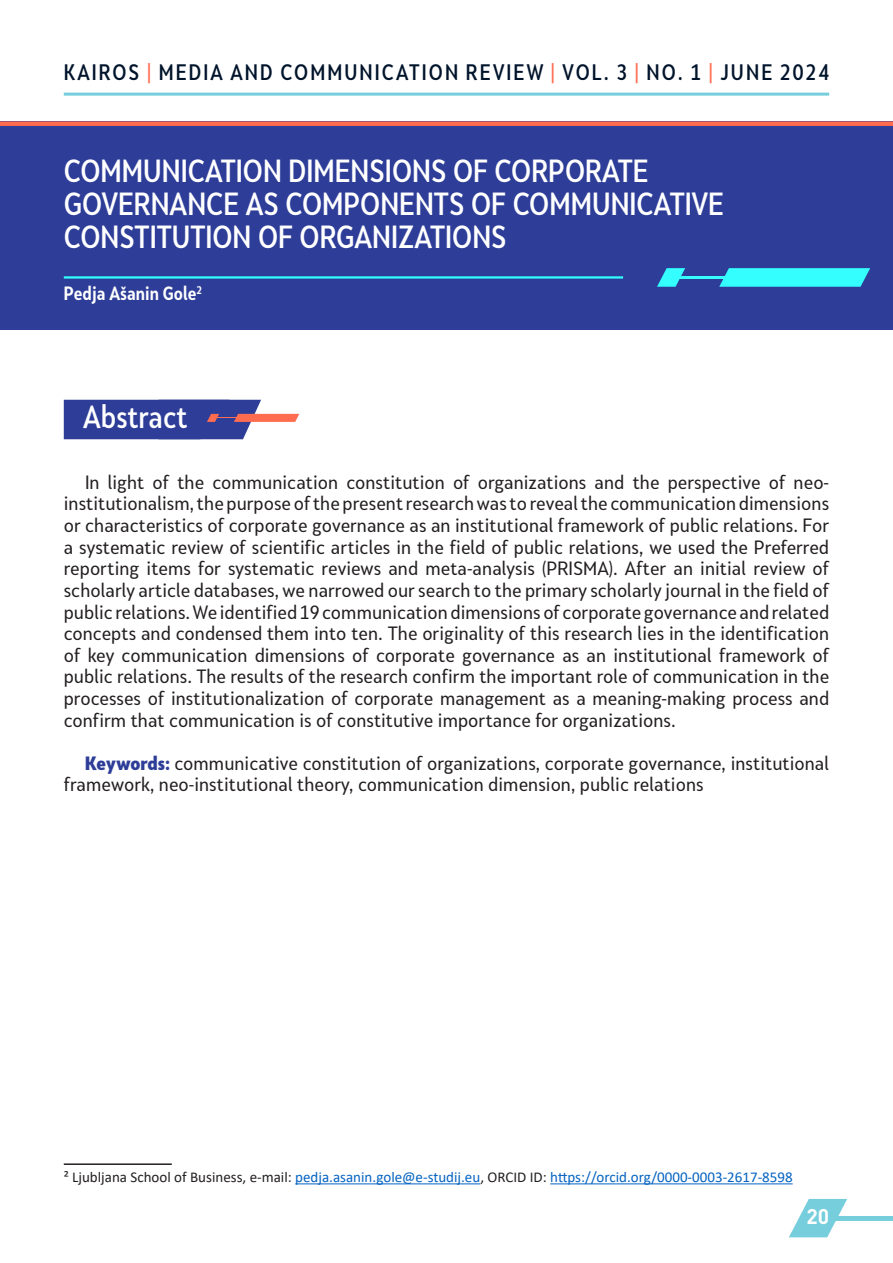
<style>
.page{position:relative;width:893px;height:1263px;background:#fff}
.page>*{position:absolute;margin:0;border:0;box-sizing:border-box;transform-origin:0 0}
.t1{font:500 30px "Skola Sans Cn";color:#fff}
.t2{font:500 21px "Skola Sans Cn";letter-spacing:.1em;color:#00142b}
.t3{font:700 21px "DIN Pro";color:#fff}
.Body_Text{font:18px/21.6px "Skola Sans Cn";color:#231f20;text-align:justify;scale:1.1 1}
.t4{font:700 18px "Skola Sans Cn";color:#fff}
.Footnote_text{font:15px "Calibri";color:#0563c1}
.s1{color:#ff6c50}
.s2{font-weight:900;color:#2d3d98}
.s3{color:#231f20}
</style>
<div class="page">
<svg style="left:789px;top:1199px;width:58px;height:38px"></svg>
<hr style="left:818px;top:1216px;width:75px;height:4px;background:#76cedd">
<hr style="left:64px;top:93px;width:765px;height:3px;background:#76cedd">
<hr style="left:64px;top:1163px;width:108px;height:2px;background:#231f20">
<hr style="left:295px;top:1183px;width:185px;height:1px;background:#0563c1">
<hr style="left:550px;top:1183px;width:243px;height:1px;background:#0563c1">
<div style="left:0;top:121px;width:893px;height:209px;background:#2d3d98"></div>
<svg style="left:657px;top:268px;width:28px;height:19px"></svg>
<svg style="left:719px;top:268px;width:151px;height:19px;background:#33eef5"></svg>
<hr style="left:671px;top:276px;width:101px;height:3px;background:#34fffe">
<div style="left:0;top:121px;width:893px;height:5px;background:#ff6b4f"></div>
<hr style="left:64px;top:276px;width:559px;height:3px;background:#34fffe">
<svg style="left:64px;top:400px;width:235px;height:39px"></svg>
<hr style="left:213px;top:417px;width:44px;height:1px;background:#ff6c50">
<p class="t2" style="left:64px;top:59px;width:767px">KAIROS <span class="s1">|</span> MEDIA AND COMMUNICATION REVIEW <span class="s1">|</span> VOL. 3 <span class="s1">|</span> NO. 1 <span class="s1">|</span> JUNE 2024</p>
<p class="t1" style="left:64px;top:153px;width:586px">COMMUNICATION DIMENSIONS OF CORPORATE</p>
<p class="t1" style="left:64px;top:186px;width:662px">GOVERNANCE AS COMPONENTS OF COMMUNICATIVE</p>
<p class="t1" style="left:64px;top:219px;width:444px">CONSTITUTION OF ORGANIZATIONS</p>
<p class="t4" style="left:64px;top:282px;width:140px">Pedja Ašanin Gole<sup>2</sup></p>
<p class="t1" style="left:83px;top:398px;width:106px">Abstract</p>
<p class="Body_Text" style="left:64px;top:471px;width:697px;text-indent:21px">In light of the communication constitution of organizations and the perspective of neo&shy;institutionalism, the purpose of the present research was to reveal the communication dimensions or characteristics of corporate governance as an institutional framework of public relations. For a systematic review of scientific articles in the field of public relations, we used the Preferred reporting items for systematic reviews and meta-analysis (PRISMA). After an initial review of scholarly article databases, we narrowed our search to the primary scholarly journal in the field of public relations. We identified 19 communication dimensions of corporate governance and related concepts and condensed them into ten. The originality of this research lies in the identification of key communication dimensions of corporate governance as an institutional framework of public relations. The results of the research confirm the important role of communication in the processes of institutionalization of corporate management as a meaning-making process and confirm that communication is of constitutive importance for organizations.</p>
<p class="Body_Text" style="left:64px;top:752px;width:697px;text-indent:21px"><span class="s2">Keywords:</span> communicative constitution of organizations, corporate governance, institutional framework, neo-institutional theory, communication dimension, public relations</p>
<p class="Footnote_text" style="left:64px;top:1167px;width:730px"><span class="s3">² Ljubljana School of Business, e-mail:</span> pedja.asanin.gole@e-studij.eu<span class="s3">, ORCID ID:</span> https://orcid.org/0000-0003-2617-8598</p>
<p class="t3" style="left:806px;top:1203px;width:24px">20</p>
</div>
